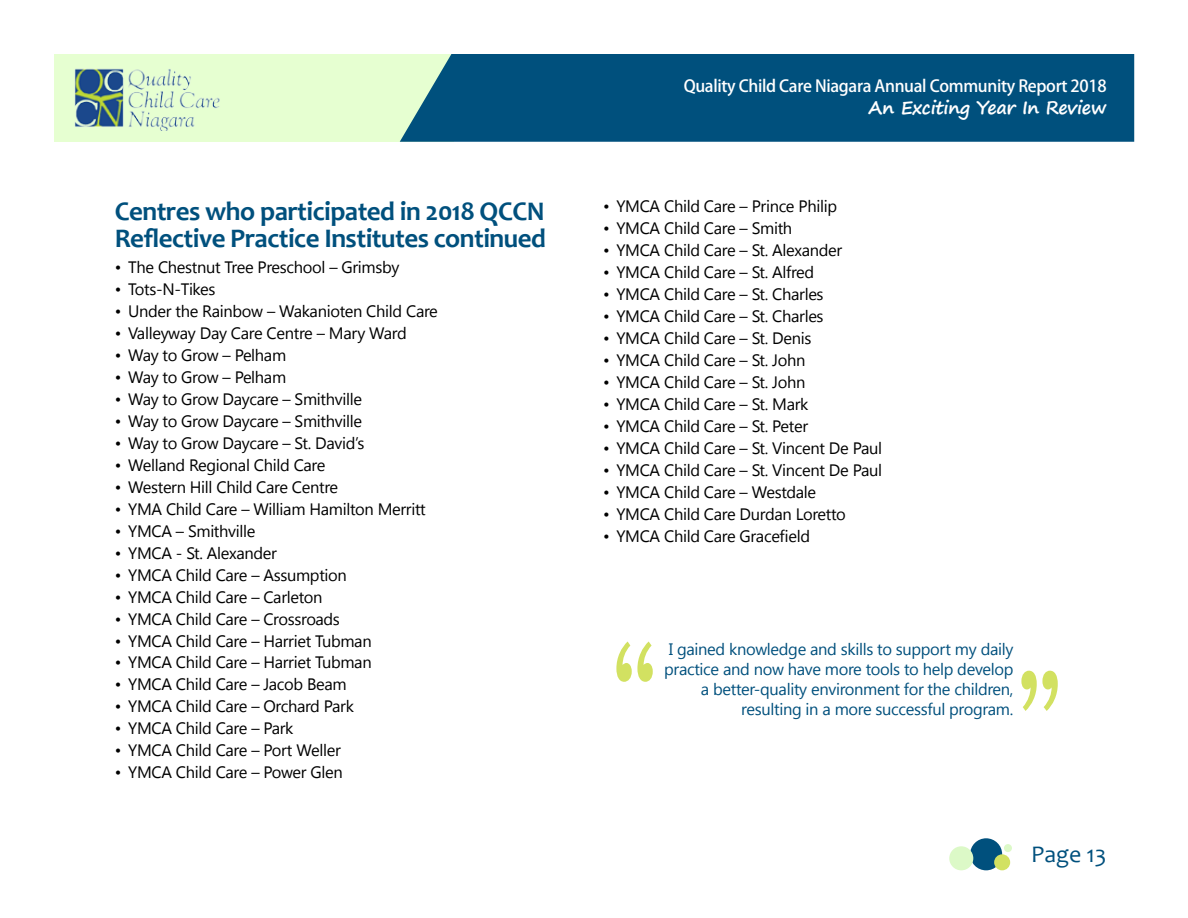
<style>
.page{position:relative;width:1188px;height:918px;background:#fff}
.page>*{position:absolute;margin:0;border:0;box-sizing:border-box;transform-origin:0 0}
.t1{font:191.85px "Koz Min Pro";color:#d2e161;scale:.8 1}
.t2{font:700 27px/27px "Candara";letter-spacing:-.02em;color:#00507d}
.t3{font:24px "Candara";color:#00507d}
.t4{font:700 18px "Segoe Print";letter-spacing:-.02em;color:#fff}
.t5{font:16.5px "Segoe UI";letter-spacing:-.02em;color:#000}
.t6{font:16.5px/19.8px "Segoe UI";letter-spacing:-.02em;color:#00507d;text-align:right}
.t7{font:500 16.5px "Koz Go Pro";letter-spacing:-.02em;color:#fff}
</style>
<div class="page">
<div style="left:54px;top:54px;width:400px;height:88px;background:#e6ffd1"></div>
<div style="left:400px;top:54px;width:734px;height:88px;background:#00507d"></div>
<img style="left:74px;top:68px;width:146px;height:62px">
<div style="left:970px;top:838px;width:32px;height:32px;background:#00507d;border-radius:50%"></div>
<div style="left:949px;top:846px;width:24px;height:24px;background:#dcf9c7;border-radius:50%"></div>
<div style="left:994px;top:854px;width:16px;height:16px;background:#d2e161;border-radius:50%"></div>
<div style="left:1004px;top:844px;width:8px;height:8px;background:#dcf9c7;border-radius:50%"></div>
<h2 class="t2" style="left:115px;top:197px;width:433px">Centres who participated in 2018 QCCN<br>Reflective Practice Institutes continued</h2>
<p class="t5" style="left:115px;top:256px;width:286px">• The Chestnut Tree Preschool – Grimsby</p>
<p class="t5" style="left:115px;top:278px;width:102px">• Tots-N-Tikes</p>
<p class="t5" style="left:115px;top:300px;width:325px">• Under the Rainbow – Wakanioten Child Care</p>
<p class="t5" style="left:115px;top:322px;width:294px">• Valleyway Day Care Centre – Mary Ward</p>
<p class="t5" style="left:115px;top:344px;width:173px">• Way to Grow – Pelham</p>
<p class="t5" style="left:115px;top:366px;width:173px">• Way to Grow – Pelham</p>
<p class="t5" style="left:115px;top:388px;width:249px">• Way to Grow Daycare – Smithville</p>
<p class="t5" style="left:115px;top:410px;width:249px">• Way to Grow Daycare – Smithville</p>
<p class="t5" style="left:115px;top:432px;width:251px">• Way to Grow Daycare – St. David’s</p>
<p class="t5" style="left:115px;top:454px;width:212px">• Welland Regional Child Care</p>
<p class="t5" style="left:115px;top:475px;width:225px">• Western Hill Child Care Centre</p>
<p class="t5" style="left:115px;top:497px;width:313px">• YMA Child Care – William Hamilton Merritt</p>
<p class="t5" style="left:115px;top:519px;width:142px">• YMCA – Smithville</p>
<p class="t5" style="left:115px;top:541px;width:164px">• YMCA - St. Alexander</p>
<p class="t5" style="left:115px;top:563px;width:234px">• YMCA Child Care – Assumption</p>
<p class="t5" style="left:115px;top:585px;width:209px">• YMCA Child Care – Carleton</p>
<p class="t5" style="left:115px;top:607px;width:227px">• YMCA Child Care – Crossroads</p>
<p class="t5" style="left:115px;top:629px;width:258px">• YMCA Child Care – Harriet Tubman</p>
<p class="t5" style="left:115px;top:651px;width:258px">• YMCA Child Care – Harriet Tubman</p>
<p class="t5" style="left:115px;top:673px;width:234px">• YMCA Child Care – Jacob Beam</p>
<p class="t5" style="left:115px;top:695px;width:241px">• YMCA Child Care – Orchard Park</p>
<p class="t5" style="left:115px;top:717px;width:180px">• YMCA Child Care – Park</p>
<p class="t5" style="left:115px;top:739px;width:228px">• YMCA Child Care – Port Weller</p>
<p class="t5" style="left:115px;top:761px;width:230px">• YMCA Child Care – Power Glen</p>
<p class="t7" style="left:684px;top:75px;width:424px">Quality Child Care Niagara Annual Community Report 2018</p>
<p class="t4" style="left:869px;top:91px;width:240px">An Exciting Year In Review</p>
<p class="t5" style="left:603px;top:195px;width:236px">• YMCA Child Care – Prince Philip</p>
<p class="t5" style="left:603px;top:217px;width:191px">• YMCA Child Care – Smith</p>
<p class="t5" style="left:603px;top:239px;width:241px">• YMCA Child Care – St. Alexander</p>
<p class="t5" style="left:603px;top:261px;width:213px">• YMCA Child Care – St. Alfred</p>
<p class="t5" style="left:603px;top:283px;width:222px">• YMCA Child Care – St. Charles</p>
<p class="t5" style="left:603px;top:305px;width:222px">• YMCA Child Care – St. Charles</p>
<p class="t5" style="left:603px;top:327px;width:210px">• YMCA Child Care – St. Denis</p>
<p class="t5" style="left:603px;top:349px;width:204px">• YMCA Child Care – St. John</p>
<p class="t5" style="left:603px;top:370px;width:204px">• YMCA Child Care – St. John</p>
<p class="t5" style="left:603px;top:392px;width:207px">• YMCA Child Care – St. Mark</p>
<p class="t5" style="left:603px;top:414px;width:207px">• YMCA Child Care – St. Peter</p>
<p class="t5" style="left:603px;top:436px;width:281px">• YMCA Child Care – St. Vincent De Paul</p>
<p class="t5" style="left:603px;top:458px;width:281px">• YMCA Child Care – St. Vincent De Paul</p>
<p class="t5" style="left:603px;top:480px;width:215px">• YMCA Child Care – Westdale</p>
<p class="t5" style="left:603px;top:502px;width:244px">• YMCA Child Care Durdan Loretto</p>
<p class="t5" style="left:603px;top:524px;width:209px">• YMCA Child Care Gracefield</p>
<h1 class="t1" style="left:608px;top:580px;width:69px">“</h1>
<p class="t6" style="left:664px;top:639px;width:351px">I gained knowledge and skills to support my daily practice and now have more tools to help develop a better-quality environment for the children, resulting in a more successful program.</p>
<h1 class="t1" style="left:1012px;top:609px;width:69px">”</h1>
<h3 class="t3" style="left:1031px;top:839px;width:77px">Page 13</h3>
</div>
